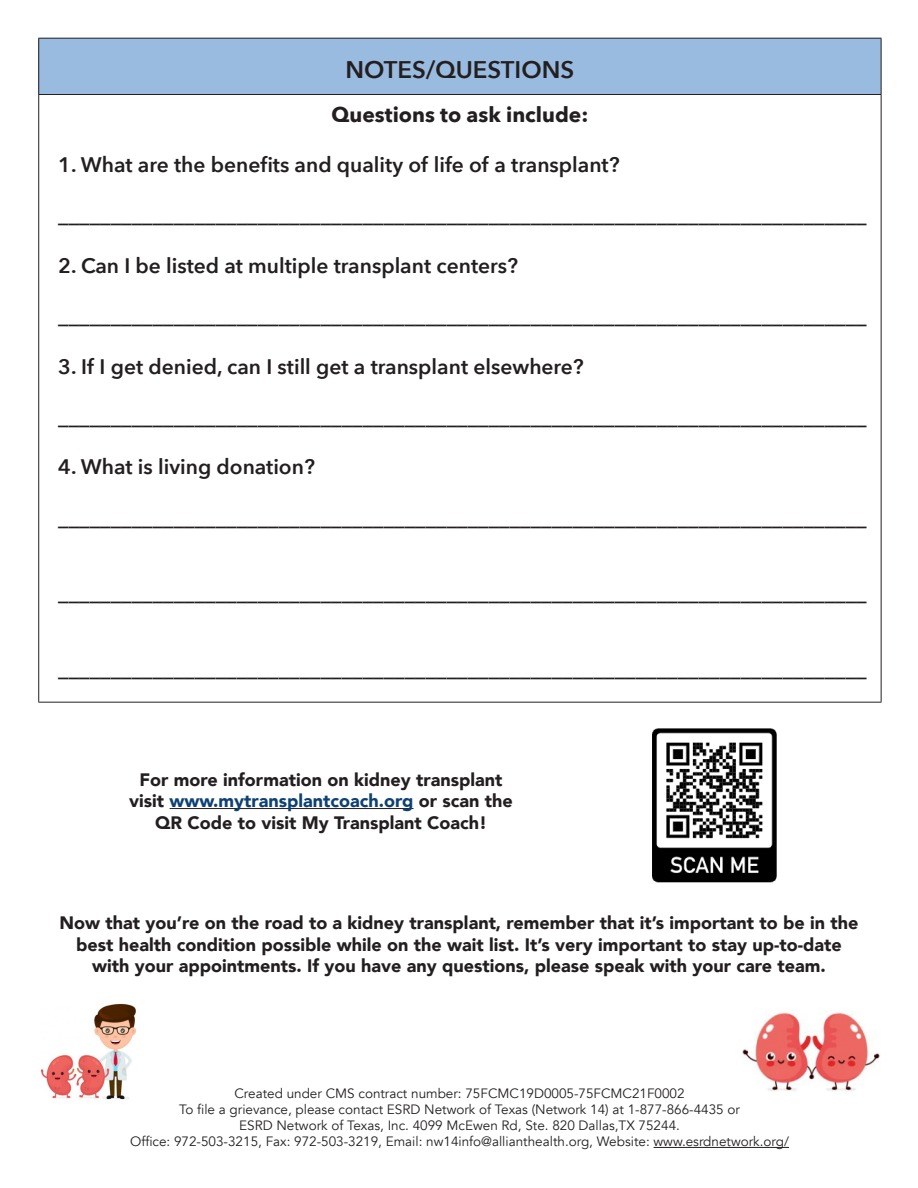
<style>
.page{position:relative;width:918px;height:1188px;background:#fff}
.page>*{position:absolute;margin:0;border:0;box-sizing:border-box;transform-origin:0 0}
.t1{font:600 24px "Avenir Next";color:#231f20}
.t2{font:600 21px "Avenir Next";color:#231f20}
.t3{font:700 21px "Avenir Next";color:#231f20}
.t4{font:900 18px "Avenir";color:#231f20}
.t5{font:900 18px "Avenir";color:#0e4174}
.t6{font:13.5px/16.2px "Avenir";color:#231f20;text-align:center}
.s1{color:#231f20}
</style>
<div class="page">
<div style="left:39px;top:38px;width:842px;height:56px;background:#9abbe0"></div>
<hr style="left:38px;top:38px;width:844px;height:1px;background:#231f20">
<hr style="left:38px;top:39px;width:1px;height:55px;background:#231f20">
<hr style="left:881px;top:39px;width:1px;height:55px;background:#231f20">
<hr style="left:38px;top:94px;width:844px;height:1px;background:#231f20">
<hr style="left:38px;top:95px;width:1px;height:607px;background:#231f20">
<hr style="left:881px;top:95px;width:1px;height:607px;background:#231f20">
<hr style="left:38px;top:702px;width:844px;height:1px;background:#231f20">
<hr style="left:654px;top:1147px;width:135px;height:1px;background:#231f20">
<img style="left:40px;top:1003px;width:96px;height:97px">
<img style="left:742px;top:1011px;width:138px;height:80px">
<img style="left:652px;top:728px;width:125px;height:155px">
<hr style="left:170px;top:808px;width:244px;height:1px;background:#231f20">
<p class="t1" style="left:346px;top:49px;width:230px">NOTES/QUESTIONS</p>
<p class="t3" style="left:332px;top:96px;width:258px">Questions to ask include:</p>
<p class="t2" style="left:58px;top:147px;width:563px">1. What are the benefits and quality of life of a transplant?</p>
<p class="t2" style="left:58px;top:197px;width:810px">_____________________________________________________________________________</p>
<p class="t2" style="left:58px;top:247px;width:461px">2. Can I be listed at multiple transplant centers?</p>
<p class="t2" style="left:58px;top:298px;width:810px">_____________________________________________________________________________</p>
<p class="t2" style="left:58px;top:348px;width:527px">3. If I get denied, can I still get a transplant elsewhere?</p>
<p class="t2" style="left:58px;top:399px;width:810px">_____________________________________________________________________________</p>
<p class="t2" style="left:58px;top:449px;width:258px">4. What is living donation?</p>
<p class="t2" style="left:58px;top:499px;width:810px">_____________________________________________________________________________</p>
<p class="t2" style="left:58px;top:575px;width:810px">_____________________________________________________________________________</p>
<p class="t2" style="left:58px;top:651px;width:810px">_____________________________________________________________________________</p>
<p class="t4" style="left:140px;top:764px;width:364px">For more information on kidney transplant</p>
<p class="t5" style="left:129px;top:786px;width:385px"><span class="s1">visit</span> www.mytransplantcoach.org <span class="s1">or scan the</span></p>
<p class="t4" style="left:155px;top:807px;width:333px">QR Code to visit My Transplant Coach!</p>
<p class="t4" style="left:59px;top:907px;width:801px">Now that you’re on the road to a kidney transplant, remember that it’s important to be in the</p>
<p class="t4" style="left:76px;top:929px;width:767px">best health condition possible while on the wait list. It’s very important to stay up-to-date</p>
<p class="t4" style="left:92px;top:950px;width:735px">with your appointments. If you have any questions, please speak with your care team.</p>
<p class="t6" style="left:234px;top:1085px;width:452px">Created under CMS contract number: 75FCMC19D0005-75FCMC21F0002</p>
<p class="t6" style="left:130px;top:1102px;width:660px">To file a grievance, please contact ESRD Network of Texas (Network 14) at 1-877-866-4435 or<br>ESRD Network of Texas, Inc. 4099 McEwen Rd, Ste. 820 Dallas,TX 75244.<br>Office: 972-503-3215, Fax: 972-503-3219, Email: nw14info@allianthealth.org, Website: www.esrdnetwork.org/</p>
</div>
